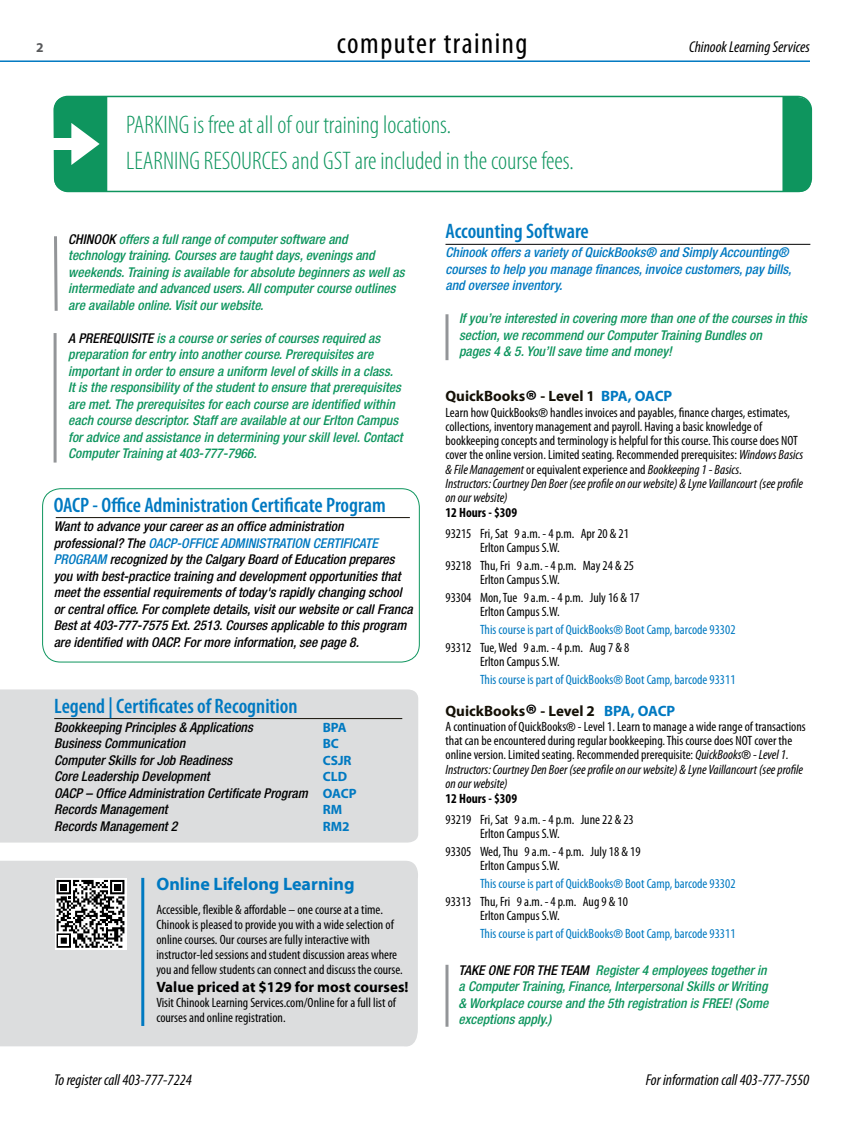
<style>
.page{position:relative;width:864px;height:1134px;background:#fff}
.page>*{position:absolute;margin:0;border:0;box-sizing:border-box;transform-origin:0 0}
.t1{font:condensed 30px "Myriad Pro";letter-spacing:.05em;color:#000}
.t2{font:300 condensed 25.5px/36px "Myriad Pro";color:#0e955e}
.t3{font:600 condensed 21px "Myriad Pro";color:#0079c1}
.t4{font:700 18px "Myriad Pro";color:#0079c1}
.t5{font:italic condensed 15.75px "Myriad Pro";color:#000}
.t6{font:700 15px "Myriad Pro";color:#141006}
.t7{font:700 15px "Myriad Pro";color:#000}
.t8{font:condensed 13.5px/14.2px "Myriad Pro";color:#000}
.t9{font:italic 500 condensed 13.5px/16.5px "Helvetica Neue";color:#0e955e}
.t10{font:italic 500 condensed 13.5px/16.5px "Helvetica Neue";color:#000}
.t11{font:condensed 13.5px/17.7px "Myriad Pro";color:#0079c1}
.t12{font:italic 500 condensed 13.5px/16.5px "Helvetica Neue";color:#0079c1}
.t13{font:700 condensed 13.5px "Myriad Pro";color:#000}
.t14{font:700 13.5px "Myriad Pro";color:#0079c1}
.t15{font:700 13.5px "Myriad Pro";color:#58595b}
.s1{color:#000}
.s2{color:#0079c1}
.s3{font-family:"Myriad Pro";font-weight:700;font-style:normal;font-stretch:normal;color:#0079c1}
.s4{font-size:27px;color:#000}
.s5{font-family:"Helvetica Neue";font-size:12px}
.s6{font-style:italic}
</style>
<div class="page">
<div style="left:0;top:689px;width:418px;height:154px;background:#dcddde"></div>
<hr style="left:0;top:60px;width:810px;height:2px;background:#0079c1">
<div style="left:782px;top:97px;width:29px;height:95px;background:#0e955e"></div>
<div style="left:53px;top:96px;width:759px;height:96px;border:2px solid #0e955e;border-radius:13px"></div>
<svg style="left:54px;top:97px;width:53px;height:95px;background:#2ba171"></svg>
<div style="left:53px;top:138px;width:25px;height:12px;background:#fff"></div>
<hr style="left:54px;top:718px;width:348px;height:1px;background:#141006">
<hr style="left:56px;top:517px;width:354px;height:1px;background:#141006">
<hr style="left:54px;top:333px;width:3px;height:130px;background:#939598">
<svg style="left:54px;top:236px;width:4px;height:75px"></svg>
<div style="left:42px;top:488px;width:378px;height:174px;border:1px solid #0e955e;border-radius:18px"></div>
<hr style="left:446px;top:244px;width:364px;height:1px;background:#000">
<hr style="left:446px;top:314px;width:2px;height:46px;background:#939598">
<hr style="left:446px;top:965px;width:3px;height:62px;background:#939598">
<div style="left:0;top:861px;width:418px;height:186px;background:#dcddde"></div>
<hr style="left:141px;top:878px;width:3px;height:148px;background:#0079c1">
<div style="left:55px;top:878px;width:72px;height:72px;background:linear-gradient(to right,#fff,#fff)"></div>
<svg style="left:57px;top:880px;width:67px;height:68px"></svg>
<h1 class="t1" style="left:337px;top:24px;width:192px">computer training</h1>
<p class="t15" style="left:36px;top:39px;width:9px">2</p>
<p class="t5" style="left:689px;top:38px;width:122px">Chinook Learning Services</p>
<h2 class="t2" style="left:126px;top:107px;width:449px">PARKING is free at all of our training locations.<br>LEARNING RESOURCES and GST are included in the course fees.</h2>
<p class="t9" style="left:68px;top:231px;width:338px"><span class="s1">CHINOOK</span> offers a full range of computer software and technology training. Courses are taught days, evenings and weekends. Training is available for absolute beginners as well as intermediate and advanced users. All computer course outlines are available online. Visit our website.</p>
<p class="t9" style="left:68px;top:330px;width:336px"><span class="s1">A PREREQUISITE</span> is a course or series of courses required as preparation for entry into another course. Prerequisites are important in order to ensure a uniform level of skills in a class.<br>It is the responsibility of the student to ensure that prerequisites are met. The prerequisites for each course are identified within each course descriptor. Staff are available at our Erlton Campus for advice and assistance in determining your skill level. Contact Computer Training at 403-777-7966.</p>
<h3 class="t3" style="left:54px;top:494px;width:334px">OACP - Office Administration Certificate Program</h3>
<p class="t10" style="left:54px;top:518px;width:360px">Want to advance your career as an office administration professional? The <span class="s2">OACP-OFFICE ADMINISTRATION CERTIFICATE PROGRAM</span> recognized by the Calgary Board of Education prepares you with best-practice training and development opportunities that meet the essential requirements of today's rapidly changing school or central office. For complete details, visit our website or call Franca Best at 403-777-7575 Ext. 2513. Courses applicable to this program are identified with OACP. For more information, see page 8.</p>
<h3 class="t3" style="left:54px;top:694px;width:245px">Legend | Certificates of Recognition</h3>
<p class="t10" style="left:54px;top:719px;width:200px">Bookkeeping Principles &amp; Applications</p>
<p class="t14" style="left:323px;top:719px;width:26px">BPA</p>
<p class="t10" style="left:54px;top:735px;width:132px">Business Communication</p>
<p class="t14" style="left:323px;top:735px;width:18px">BC</p>
<p class="t10" style="left:54px;top:752px;width:179px">Computer Skills for Job Readiness</p>
<p class="t14" style="left:323px;top:752px;width:30px">CSJR</p>
<p class="t10" style="left:54px;top:768px;width:157px">Core Leadership Development</p>
<p class="t14" style="left:323px;top:768px;width:26px">CLD</p>
<p class="t10" style="left:54px;top:785px;width:304px">OACP – Office Administration Certificate Program <span class="s3">OACP<br></span>Records Management</p>
<p class="t14" style="left:323px;top:801px;width:21px">RM</p>
<p class="t10" style="left:54px;top:818px;width:125px">Records Management 2</p>
<p class="t14" style="left:323px;top:818px;width:28px">RM2</p>
<h3 class="t4" style="left:156px;top:872px;width:200px">Online Lifelong Learning</h3>
<p class="t8" style="left:156px;top:902px;width:248px;line-height:15px">Accessible, flexible &amp; affordable – one course at a time.<br>Chinook is pleased to provide you with a wide selection of online courses. Our courses are fully interactive with instructor-led sessions and student discussion areas where you and fellow students can connect and discuss the course.</p>
<p class="t7" style="left:156px;top:977px;width:254px">Value priced at $129 for most courses!</p>
<p class="t8" style="left:156px;top:995px;width:241px;line-height:15px">Visit Chinook Learning Services.com/Online for a full list of courses and online registration.</p>
<h3 class="t3" style="left:446px;top:220px;width:145px">Accounting Software</h3>
<p class="t12" style="left:446px;top:244px;width:348px">Chinook offers a variety of QuickBooks® and Simply Accounting® courses to help you manage finances, invoice customers, pay bills, and oversee inventory.</p>
<p class="t9" style="left:459px;top:310px;width:349px">If you’re interested in covering more than one of the courses in this section, we recommend our Computer Training Bundles on<br>pages 4 &amp; 5. You’ll save time and money!</p>
<p class="t6" style="left:446px;top:386px;width:228px">QuickBooks<span class="s4">®</span> - Level 1 <span class="s2">BPA, OACP</span></p>
<p class="t8" style="left:445px;top:405px;width:359px">Learn how QuickBooks<span class="s5">®</span> handles invoices and payables, finance charges, estimates, collections, inventory management and payroll. Having a basic knowledge of bookkeeping concepts and terminology is helpful for this course. This course does NOT cover the online version. Limited seating. Recommended prerequisites: <span class="s6">Windows Basics &amp; File Management</span> or equivalent experience and <span class="s6">Bookkeeping 1 - Basics</span>.<br><span class="s6">Instructors: Courtney Den Boer (see profile on our website) &amp; Lyne Vaillancourt (see profile on our website)</span></p>
<p class="t13" style="left:445px;top:504px;width:73px">12 Hours - $309</p>
<p class="t8" style="left:480px;top:526px;width:151px;text-indent:-35px">93215 Fri, Sat 9 a.m. - 4 p.m. Apr 20 &amp; 21<br>Erlton Campus S.W.</p>
<p class="t8" style="left:480px;top:558px;width:156px;text-indent:-35px">93218 Thu, Fri 9 a.m. - 4 p.m. May 24 &amp; 25<br>Erlton Campus S.W.</p>
<p class="t8" style="left:480px;top:590px;width:161px;text-indent:-35px">93304 Mon, Tue 9 a.m. - 4 p.m. July 16 &amp; 17<br>Erlton Campus S.W.</p>
<p class="t11" style="left:446px;top:621px;width:292px;text-indent:35px">This course is part of QuickBooks<span class="s5">®</span> Boot Camp, barcode 93302<br><span class="s1">93312 Tue, Wed 9 a.m. - 4 p.m. Aug 7 &amp; 8</span></p>
<p class="t11" style="left:480px;top:652px;width:257px"><span class="s1">Erlton Campus S.W.<br></span>This course is part of QuickBooks<span class="s5">®</span> Boot Camp, barcode 93311</p>
<p class="t6" style="left:446px;top:701px;width:231px">QuickBooks<span class="s4">®</span> - Level 2 <span class="s2">BPA, OACP</span></p>
<p class="t8" style="left:445px;top:719px;width:362px">A continuation of QuickBooks<span class="s5">®</span> - Level 1. Learn to manage a wide range of transactions that can be encountered during regular bookkeeping. This course does NOT cover the online version. Limited seating. Recommended prerequisite: <span class="s6">QuickBooks</span><span class="s5">®</span> <span class="s6">- Level 1.<br>Instructors: Courtney Den Boer (see profile on our website) &amp; Lyne Vaillancourt (see profile on our website)</span></p>
<p class="t13" style="left:445px;top:790px;width:73px">12 Hours - $309</p>
<p class="t8" style="left:480px;top:812px;width:155px;text-indent:-35px">93219 Fri, Sat 9 a.m. - 4 p.m. June 22 &amp; 23<br>Erlton Campus S.W.</p>
<p class="t8" style="left:480px;top:844px;width:162px;text-indent:-35px">93305 Wed, Thu 9 a.m. - 4 p.m. July 18 &amp; 19<br>Erlton Campus S.W.</p>
<p class="t11" style="left:446px;top:874px;width:292px;text-indent:34px">This course is part of QuickBooks<span class="s5">®</span> Boot Camp, barcode 93302<br><span class="s1">93313 Thu, Fri 9 a.m. - 4 p.m. Aug 9 &amp; 10</span></p>
<p class="t11" style="left:480px;top:906px;width:257px"><span class="s1">Erlton Campus S.W.<br></span>This course is part of QuickBooks<span class="s5">®</span> Boot Camp, barcode 93311</p>
<p class="t9" style="left:459px;top:961px;width:311px;text-align:justify"><span class="s1">TAKE ONE FOR THE TEAM</span> Register 4 employees together in a Computer Training, Finance, Interpersonal Skills or Writing &amp; Workplace course and the 5th registration is FREE! (Some exceptions apply.)</p>
<p class="t5" style="left:54px;top:1070px;width:139px">To register call 403-777-7224</p>
<p class="t5" style="left:646px;top:1070px;width:165px">For information call 403-777-7550</p>
</div>
